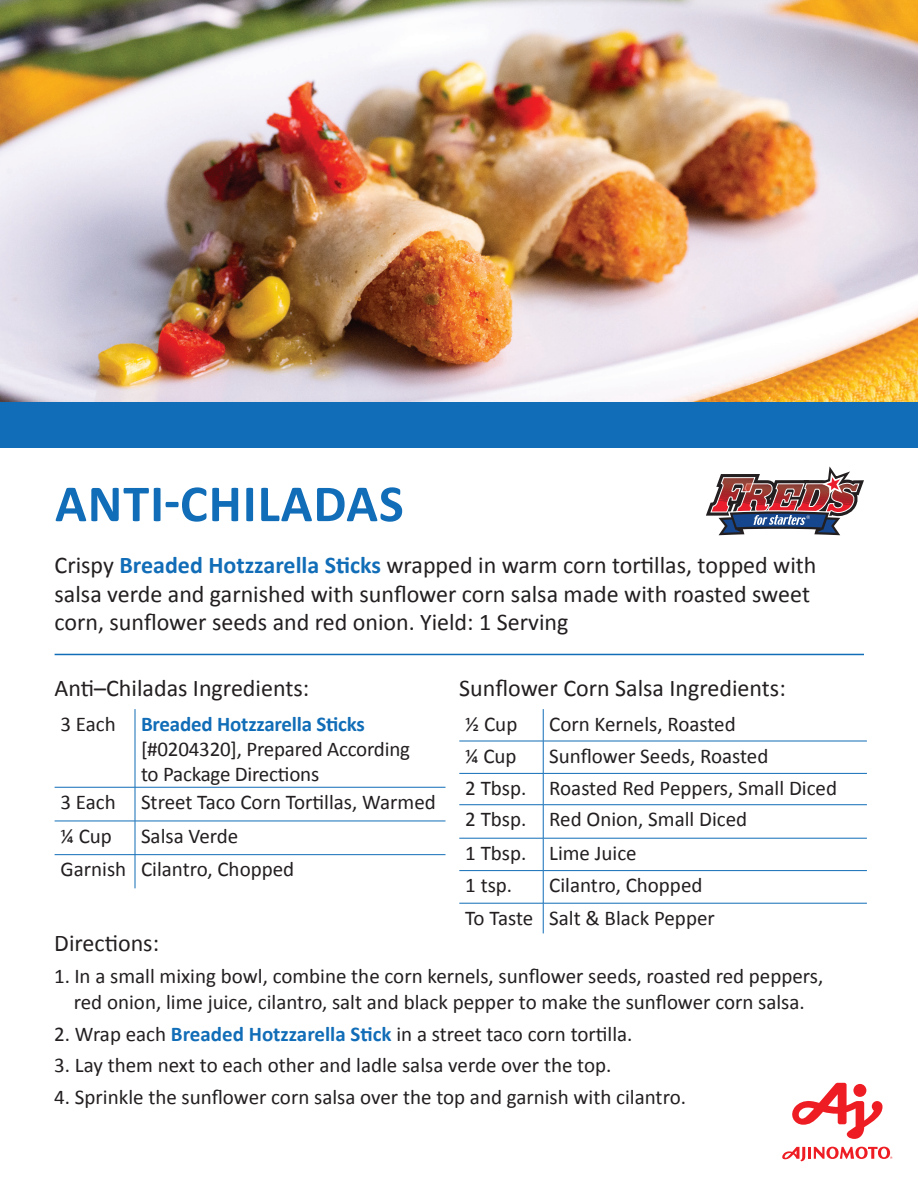
<style>
.page{position:relative;width:918px;height:1188px;background:#fff}
.page>*{position:absolute;margin:0;border:0;box-sizing:border-box;transform-origin:0 0}
.t1{font:700 52.5px "Calibri";letter-spacing:.015em;color:#116db7}
.t2{font:24px/28.8px "Calibri";color:#231f20}
.t3{font:21px/25.2px "Calibri";color:#231f20}
.s1{font-weight:700;color:#116db7}
</style>
<div class="page">
<img style="left:0;top:0;width:918px;height:402px">
<div style="left:0;top:402px;width:918px;height:46px;background:#116db7"></div>
<hr style="left:55px;top:654px;width:809px;height:1px;background:#116db7">
<hr style="left:135px;top:709px;width:1px;height:78px;background:#116db7">
<hr style="left:55px;top:787px;width:80px;height:1px;background:#116db7">
<hr style="left:135px;top:787px;width:311px;height:1px;background:#116db7">
<hr style="left:135px;top:787px;width:1px;height:34px;background:#116db7">
<hr style="left:55px;top:821px;width:80px;height:1px;background:#116db7">
<hr style="left:135px;top:821px;width:311px;height:1px;background:#116db7">
<hr style="left:135px;top:821px;width:1px;height:33px;background:#116db7">
<hr style="left:55px;top:854px;width:80px;height:1px;background:#116db7">
<hr style="left:135px;top:854px;width:311px;height:1px;background:#116db7">
<hr style="left:135px;top:855px;width:1px;height:33px;background:#116db7">
<hr style="left:543px;top:709px;width:1px;height:32px;background:#116db7">
<hr style="left:459px;top:741px;width:84px;height:1px;background:#116db7">
<hr style="left:543px;top:741px;width:324px;height:1px;background:#116db7">
<hr style="left:543px;top:741px;width:1px;height:32px;background:#116db7">
<hr style="left:459px;top:773px;width:84px;height:1px;background:#116db7">
<hr style="left:543px;top:773px;width:324px;height:1px;background:#116db7">
<hr style="left:543px;top:774px;width:1px;height:31px;background:#116db7">
<hr style="left:459px;top:804px;width:84px;height:1px;background:#116db7">
<hr style="left:543px;top:804px;width:324px;height:1px;background:#116db7">
<hr style="left:543px;top:805px;width:1px;height:33px;background:#116db7">
<hr style="left:459px;top:838px;width:84px;height:1px;background:#116db7">
<hr style="left:543px;top:838px;width:324px;height:1px;background:#116db7">
<hr style="left:543px;top:838px;width:1px;height:32px;background:#116db7">
<hr style="left:459px;top:870px;width:84px;height:1px;background:#116db7">
<hr style="left:543px;top:870px;width:324px;height:1px;background:#116db7">
<hr style="left:543px;top:871px;width:1px;height:32px;background:#116db7">
<hr style="left:459px;top:903px;width:84px;height:1px;background:#116db7">
<hr style="left:543px;top:903px;width:324px;height:1px;background:#116db7">
<hr style="left:543px;top:903px;width:1px;height:30px;background:#116db7">
<svg style="left:782px;top:1082px;width:111px;height:80px"></svg>
<svg style="left:706px;top:466px;width:158px;height:70px"></svg>
<h1 class="t1" style="left:55px;top:471px;width:350px">ANTI-CHILADAS</h1>
<p class="t2" style="left:55px;top:549px;width:763px">Crispy <span class="s1">Breaded Hotzzarella Sticks</span> wrapped in warm corn tortillas, topped with salsa verde and garnished with sunflower corn salsa made with roasted sweet corn, sunflower seeds and red onion. Yield: 1 Serving</p>
<p class="t2" style="left:55px;top:673px;width:256px">Anti–Chiladas Ingredients:</p>
<p class="t3" style="left:141px;top:710px;width:271px;text-indent:-80px">3 Each <span class="s1">Breaded Hotzzarella Sticks </span>[#0204320], Prepared According to Package Directions</p>
<p class="t3" style="left:61px;top:784px;width:377px;line-height:33.8px">3 Each Street Taco Corn Tortillas, Warmed ¼ Cup</p>
<p class="t3" style="left:61px;top:818px;width:235px;line-height:33.8px;text-indent:80px">Salsa Verde<br>Garnish Cilantro, Chopped</p>
<p class="t2" style="left:459px;top:673px;width:328px">Sunflower Corn Salsa Ingredients:</p>
<p class="t3" style="left:465px;top:710px;width:54px">½ Cup</p>
<p class="t3" style="left:549px;top:710px;width:188px">Corn Kernels, Roasted</p>
<p class="t3" style="left:465px;top:742px;width:53px">¼ Cup</p>
<p class="t3" style="left:465px;top:739px;width:373px;line-height:31.8px;text-indent:84px">Sunflower Seeds, Roasted<br>2 Tbsp. Roasted Red Peppers, Small Diced<br>2 Tbsp. Red Onion, Small Diced</p>
<p class="t3" style="left:465px;top:836px;width:173px;line-height:32.4px">1 Tbsp. Lime Juice<br>1 tsp.</p>
<p class="t3" style="left:465px;top:868px;width:251px;line-height:32.5px;text-indent:84px">Cilantro, Chopped<br>To Taste Salt &amp; Black Pepper</p>
<p class="t2" style="left:54px;top:928px;width:106px">Directions:</p>
<p class="t3" style="left:54px;top:963px;width:771px;text-align:center">1. In a small mixing bowl, combine the corn kernels, sunflower seeds, roasted red peppers, red onion, lime juice, cilantro, salt and black pepper to make the sunflower corn salsa.</p>
<p class="t3" style="left:54px;top:1020px;width:580px">2. Wrap each <span class="s1">Breaded Hotzzarella Stick</span> in a street taco corn tortilla.</p>
<p class="t3" style="left:54px;top:1052px;width:559px">3. Lay them next to each other and ladle salsa verde over the top.</p>
<p class="t3" style="left:54px;top:1084px;width:633px">4. Sprinkle the sunflower corn salsa over the top and garnish with cilantro.</p>
</div>
